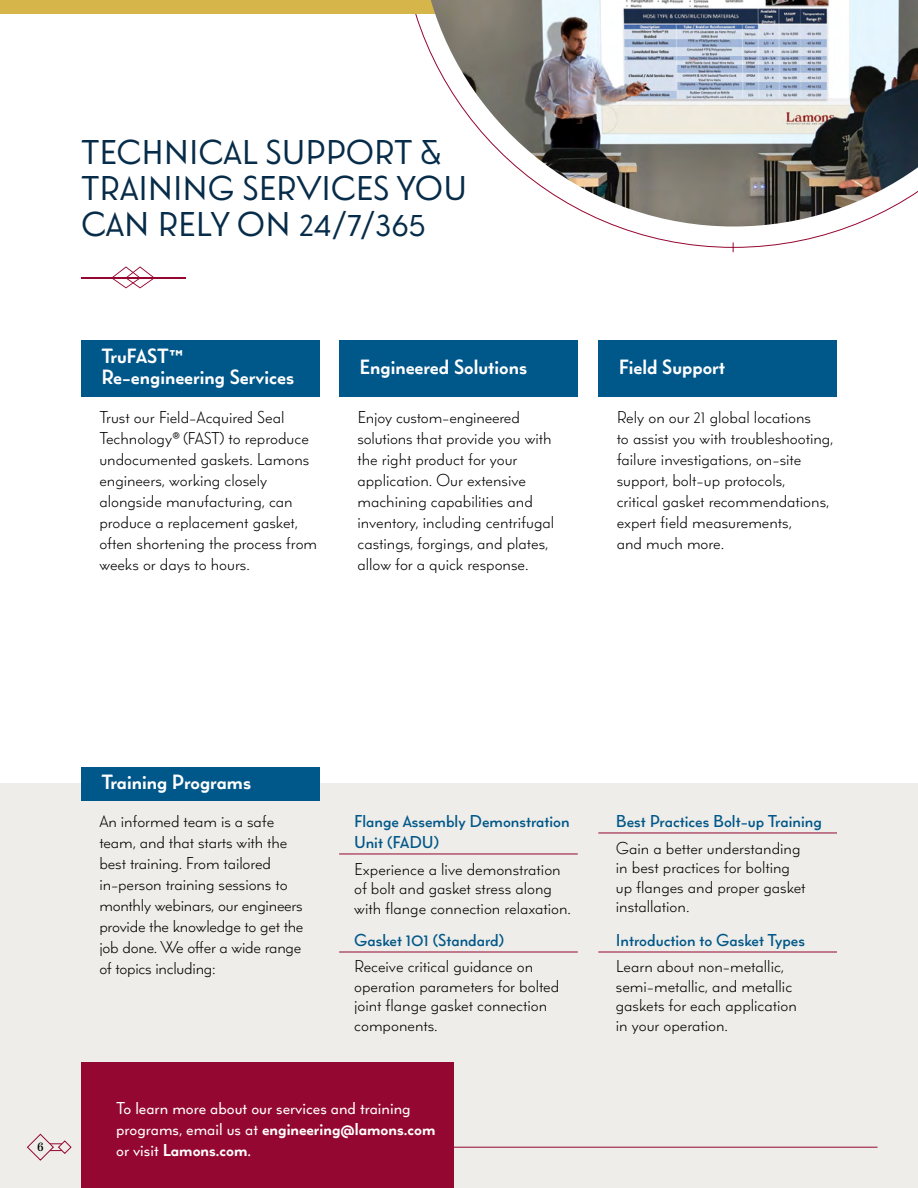
<style>
.page{position:relative;width:918px;height:1188px;background:#fff}
.page>*{position:absolute;margin:0;border:0;box-sizing:border-box;transform-origin:0 0}
.t1{font:30px/36px "Wright Roman";color:#072c49}
.t2{font:700 18px/21px "Wright Roman";color:#fff}
.t3{font:300 15px/21px "Wright Roman";color:#000}
.t4{font:600 15px/21px "Wright Roman";color:#005789}
.t5{font:15px/21px "Wright Roman";color:#fff}
.t6{font:12px "Aureata";color:#000}
.s1{font-weight:700}
.s2{font-weight:600}
</style>
<div class="page">
<div style="left:0;top:783px;width:918px;height:405px;background:#eeede9"></div>
<svg style="left:415px;top:14px;width:435px;height:234px"></svg>
<div style="left:0;top:0;width:918px;height:14px;background:#d6b64a"></div>
<svg style="left:111px;top:266px;width:44px;height:22px"></svg>
<hr style="left:81px;top:277px;width:104px;height:1px;background:#940730">
<div style="left:81px;top:340px;width:239px;height:57px;background:#005789"></div>
<div style="left:339px;top:340px;width:239px;height:57px;background:#005789"></div>
<div style="left:598px;top:340px;width:239px;height:57px;background:#005789"></div>
<div style="left:81px;top:767px;width:239px;height:34px;background:#005789"></div>
<hr style="left:598px;top:833px;width:239px;height:1px;background:#940730">
<hr style="left:339px;top:854px;width:239px;height:1px;background:#940730">
<hr style="left:598px;top:952px;width:239px;height:1px;background:#940730">
<hr style="left:339px;top:952px;width:239px;height:1px;background:#940730">
<img style="left:431px;top:0;width:487px;height:227px">
<hr style="left:85px;top:1147px;width:792px;height:1px;background:#940730">
<svg style="left:27px;top:1133px;width:45px;height:28px"></svg>
<div style="left:81px;top:1063px;width:373px;height:125px;background:#940730"></div>
<h1 class="t1" style="left:81px;top:134px;width:388px">TECHNICAL SUPPORT &amp;<br>TRAINING SERVICES YOU<br>CAN RELY ON 24/7/365</h1>
<p class="t2" style="left:101px;top:345px;width:194px">TruFAST™<br>Re-engineering Services</p>
<p class="t2" style="left:360px;top:356px;width:169px">Engineered Solutions</p>
<p class="t2" style="left:619px;top:356px;width:108px">Field Support</p>
<p class="t3" style="left:99px;top:406px;width:219px">Trust our Field-Acquired Seal<br>Technology® (FAST) to reproduce undocumented gaskets. Lamons engineers, working closely alongside manufacturing, can produce a replacement gasket, often shortening the process from weeks or days to hours.</p>
<p class="t3" style="left:357px;top:406px;width:198px">Enjoy custom-engineered solutions that provide you with the right product for your application. Our extensive machining capabilities and inventory, including centrifugal castings, forgings, and plates, allow for a quick response.</p>
<p class="t3" style="left:617px;top:406px;width:219px">Rely on our 21 global locations<br>to assist you with troubleshooting, failure investigations, on-site support, bolt-up protocols,<br>critical gasket recommendations, expert field measurements,<br>and much more.</p>
<p class="t6" style="left:37px;top:1140px;width:8px">6</p>
<p class="t2" style="left:101px;top:771px;width:151px">Training Programs</p>
<p class="t3" style="left:99px;top:811px;width:206px">An informed team is a safe team, and that starts with the best training. From tailored in-person training sessions to monthly webinars, our engineers provide the knowledge to get the job done. We offer a wide range of topics including:</p>
<p class="t4" style="left:354px;top:811px;width:217px">Flange Assembly Demonstration<br>Unit (FADU)</p>
<p class="t3" style="left:354px;top:859px;width:218px;line-height:19.5px">Experience a live demonstration of bolt and gasket stress along with flange connection relaxation.</p>
<p class="t4" style="left:354px;top:929px;width:152px">Gasket 101 (Standard)</p>
<p class="t3" style="left:354px;top:956px;width:207px;line-height:19.5px">Receive critical guidance on operation parameters for bolted joint flange gasket connection components.</p>
<p class="t5" style="left:116px;top:1097px;width:321px">To learn more about our services and training programs, email us at <span class="s1">engineering@lamons.com </span>or visit <span class="s1">Lamons.com</span><span class="s2">.</span></p>
<p class="t4" style="left:616px;top:811px;width:207px">Best Practices Bolt-up Training</p>
<p class="t3" style="left:616px;top:838px;width:191px;line-height:19.5px">Gain a better understanding in best practices for bolting up flanges and proper gasket installation.</p>
<p class="t4" style="left:616px;top:929px;width:191px">Introduction to Gasket Types</p>
<p class="t3" style="left:616px;top:956px;width:183px;line-height:19.5px">Learn about non-metallic, semi-metallic, and metallic gaskets for each application in your operation.</p>
</div>
